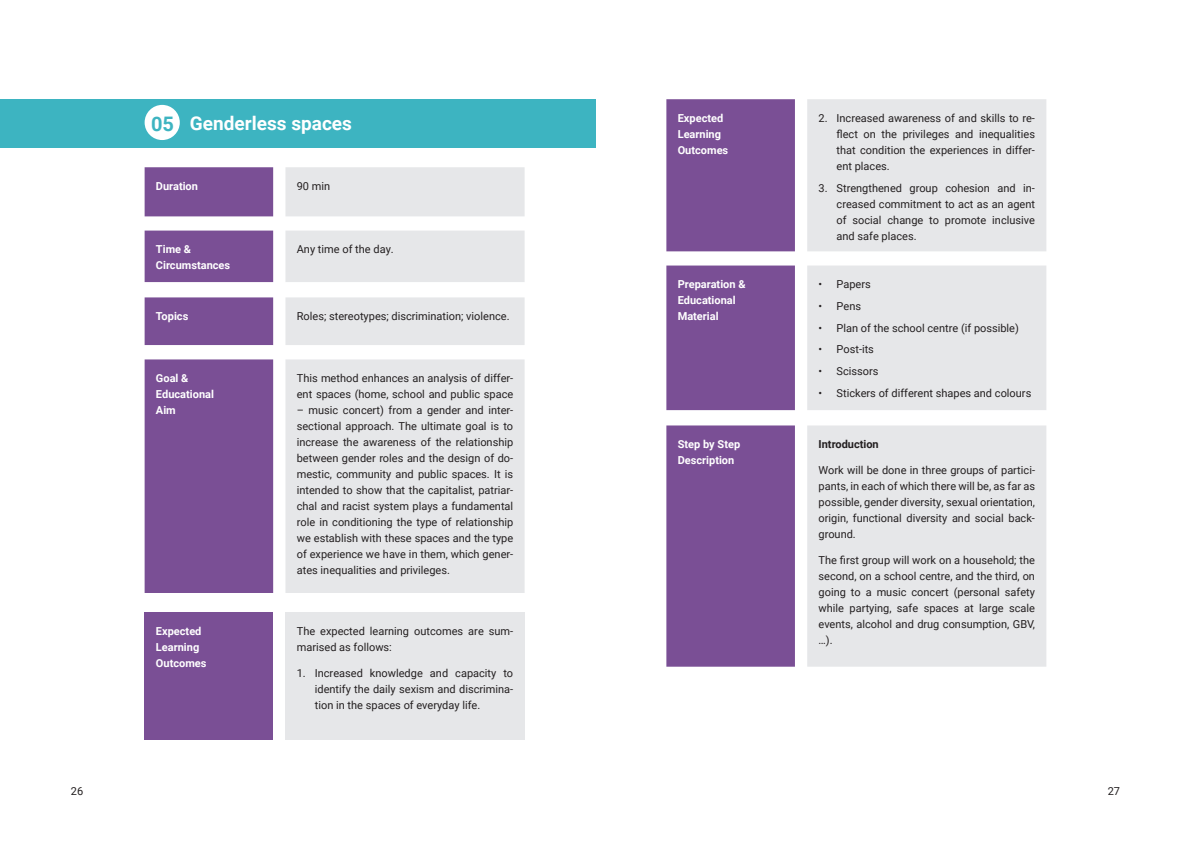
<style>
.page{position:relative;width:1191px;height:842px;background:#fff}
.page>*{position:absolute;margin:0;border:0;box-sizing:border-box;transform-origin:0 0}
.t1{font:700 20px "Roboto";color:#3db4c1}
.t2{font:700 19px "Roboto";color:#fff}
.t3{font:11px/16px "Roboto";color:#231f20;text-align:justify}
.t4{font:700 11px/16px "Roboto";color:#fff}
.t5{font:700 11px "Roboto";color:#231f20}
</style>
<div class="page">
<div style="left:0;top:99px;width:595px;height:48px;background:#3db4c1"></div>
<svg style="left:145px;top:167px;width:128px;height:426px;background:#87619f"></svg>
<svg style="left:285px;top:167px;width:239px;height:426px;background:#e8e9eb"></svg>
<div style="left:145px;top:612px;width:128px;height:128px;background:#7a4f95"></div>
<div style="left:285px;top:612px;width:239px;height:128px;background:#e6e7e9"></div>
<div style="left:145px;top:105px;width:35px;height:35px;background:#fff;border-radius:50%"></div>
<svg style="left:666px;top:99px;width:129px;height:568px;background:#82599b"></svg>
<div style="left:807px;top:99px;width:239px;height:568px;background:#e6e7e9"></div>
<h1 class="t1" style="left:151px;top:110px;width:24px">05</h1>
<p class="t4" style="left:677px;top:110px;width:52px">Expected<br>Learning<br>Outcomes</p>
<p class="t3" style="left:836px;top:110px;width:200px;text-indent:-18px">2. Increased awareness of and skills to re&shy;flect on the privileges and inequalities that condition the experiences in differ&shy;ent places.</p>
<p class="t3" style="left:836px;top:179px;width:200px;text-indent:-18px">3. Strengthened group cohesion and in&shy;creased commitment to act as an agent of social change to promote inclusive and safe places.</p>
<p class="t4" style="left:677px;top:276px;width:69px">Preparation &amp;<br>Educational<br>Material</p>
<p class="t3" style="left:818px;top:276px;width:54px">• Papers</p>
<h2 class="t2" style="left:190px;top:110px;width:163px">Genderless spaces</h2>
<p class="t4" style="left:156px;top:178px;width:44px">Duration</p>
<p class="t3" style="left:297px;top:178px;width:35px">90 min</p>
<p class="t4" style="left:156px;top:241px;width:76px">Time &amp;<br>Circumstances</p>
<p class="t3" style="left:297px;top:241px;width:98px">Any time of the day.</p>
<p class="t3" style="left:818px;top:298px;width:44px">• Pens</p>
<p class="t3" style="left:818px;top:319px;width:202px">• Plan of the school centre (if possible)</p>
<p class="t3" style="left:818px;top:341px;width:57px">• Post-its</p>
<p class="t3" style="left:818px;top:363px;width:61px">• Scissors</p>
<p class="t3" style="left:818px;top:384px;width:214px">• Stickers of different shapes and colours</p>
<p class="t4" style="left:156px;top:308px;width:34px">Topics</p>
<p class="t3" style="left:297px;top:308px;width:214px">Roles; stereotypes; discrimination; violence.</p>
<p class="t4" style="left:156px;top:370px;width:59px">Goal &amp;<br>Educational<br>Aim</p>
<p class="t3" style="left:297px;top:370px;width:218px">This method enhances an analysis of differ&shy;ent spaces (home, school and public space</p>
<p class="t3" style="left:297px;top:402px;width:218px">– music concert) from a gender and inter&shy;sectional approach. The ultimate goal is to increase the awareness of the relationship between gender roles and the design of do&shy;mestic, community and public spaces. It is intended to show that the capitalist, patriar&shy;chal and racist system plays a fundamental role in conditioning the type of relationship we establish with these spaces and the type of experience we have in them, which gener&shy;ates inequalities and privileges.</p>
<p class="t4" style="left:677px;top:436px;width:64px">Step by Step<br>Description</p>
<p class="t5" style="left:818px;top:437px;width:62px">Introduction</p>
<p class="t3" style="left:818px;top:462px;width:218px">Work will be done in three groups of partici&shy;pants, in each of which there will be, as far as possible, gender diversity, sexual orientation, origin, functional diversity and social back&shy;ground.</p>
<p class="t3" style="left:818px;top:552px;width:218px">The first group will work on a household; the second, on a school centre, and the third, on going to a music concert (personal safety while partying, safe spaces at large scale events, alcohol and drug consumption, GBV, …).</p>
<p class="t4" style="left:156px;top:623px;width:52px">Expected<br>Learning<br>Outcomes</p>
<p class="t3" style="left:297px;top:623px;width:218px">The expected learning outcomes are sum&shy;marised as follows:</p>
<p class="t3" style="left:315px;top:665px;width:200px;text-indent:-18px">1. Increased knowledge and capacity to identify the daily sexism and discrimina&shy;tion in the spaces of everyday life.</p>
<p class="t3" style="left:71px;top:783px;width:14px">26</p>
<p class="t3" style="left:1107px;top:783px;width:14px">27</p>
</div>
